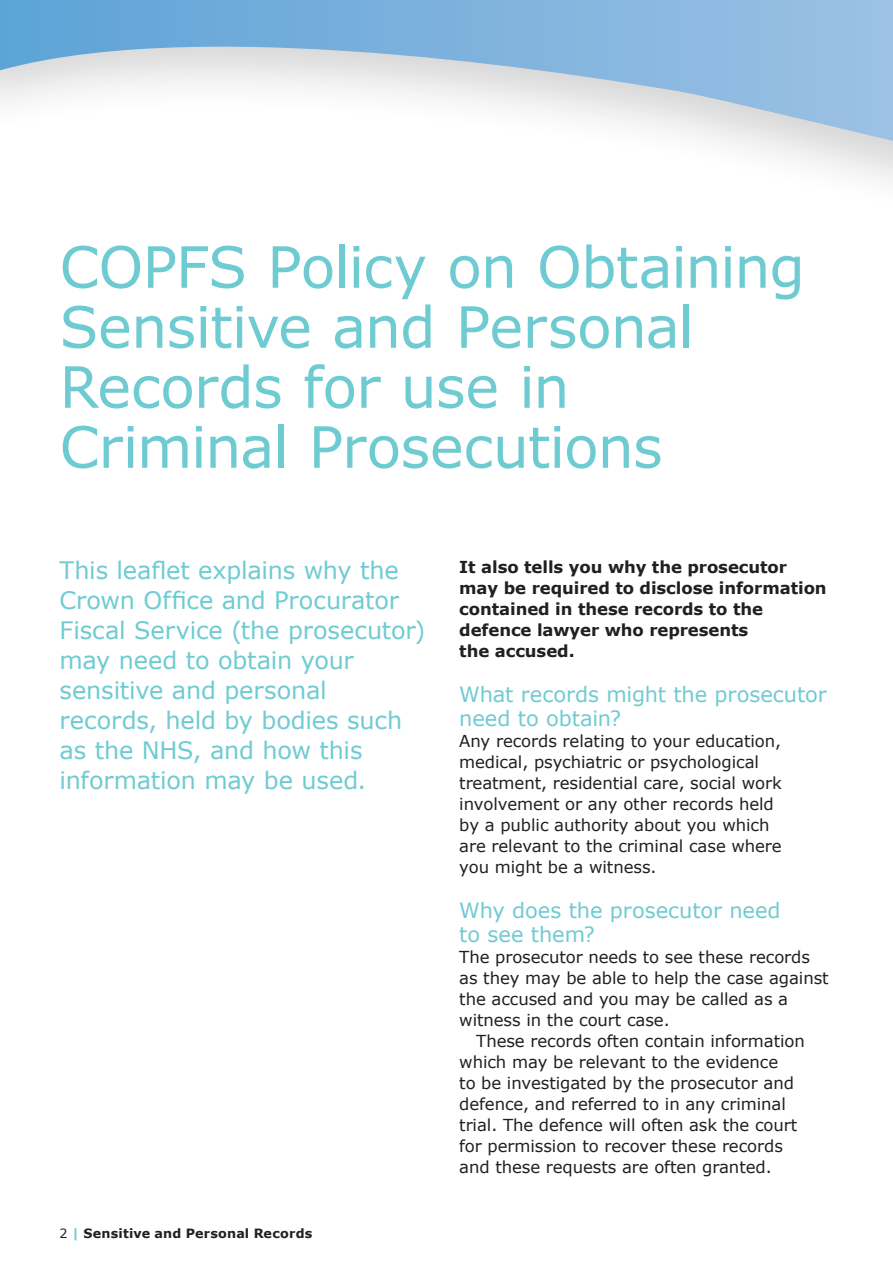
<style>
.page{position:relative;width:893px;height:1263px;background:#fff}
.page>*{position:absolute;margin:0;border:0;box-sizing:border-box;transform-origin:0 0}
.COVER_Leaflet_title{font:57px/60px "Verdana";letter-spacing:-.015em;color:#6fcbd2}
.Standfirst{font:24px/30px "Verdana";letter-spacing:-.005em;color:#6fcbd2}
.Pull_out_FACT{font:21px/24px "Verdana";letter-spacing:-.005em;color:#6fcbd2}
.Body_text{font:16.5px/21px "Verdana";letter-spacing:-.005em;color:#231f20}
.Body_text_indent{font:16.5px/21px "Verdana";letter-spacing:-.005em;color:#231f20}
.First_paragraph{font:700 16.5px/21px "Verdana";letter-spacing:-.005em;color:#231f20}
.FOOTER_LEFT_Leaflet{font:700 12.75px "Verdana";letter-spacing:.015em;color:#231f20}
.s1{font-weight:400}
.s2{color:#6fcbd2}
</style>
<div class="page">
<svg style="left:0;top:0;width:893px;height:141px"></svg>
<p class="COVER_Leaflet_title" style="left:60px;top:235px;width:747px">COPFS Policy on Obtaining<br>Sensitive and Personal<br>Records for use in<br>Criminal Prosecutions</p>
<p class="Standfirst" style="left:60px;top:554px;width:367px">This leaflet explains why the<br>Crown Office and Procurator<br>Fiscal Service (the prosecutor) may need to obtain your sensitive and personal records, held by bodies such as the NHS, and how this information may be used.</p>
<p class="FOOTER_LEFT_Leaflet" style="left:60px;top:1225px;width:254px"><span class="s1">2</span> <span class="s2">|</span> Sensitive and Personal Records</p>
<p class="First_paragraph" style="left:459px;top:556px;width:369px">It also tells you why the prosecutor may be required to disclose information contained in these records to the defence lawyer who represents<br>the accused.</p>
<p class="Pull_out_FACT" style="left:459px;top:681px;width:369px">What records might the prosecutor need to obtain?</p>
<p class="Body_text" style="left:459px;top:730px;width:324px">Any records relating to your education, medical, psychiatric or psychological treatment, residential care, social work involvement or any other records held by a public authority about you which are relevant to the criminal case where you might be a witness.</p>
<p class="Pull_out_FACT" style="left:459px;top:897px;width:323px">Why does the prosecutor need to see them?</p>
<p class="Body_text" style="left:459px;top:946px;width:371px">The prosecutor needs to see these records as they may be able to help the case against the accused and you may be called as a witness in the court case.</p>
<p class="Body_text_indent" style="left:459px;top:1030px;width:347px;text-indent:17px">These records often contain information which may be relevant to the evidence<br>to be investigated by the prosecutor and defence, and referred to in any criminal trial. The defence will often ask the court for permission to recover these records and these requests are often granted.</p>
</div>
